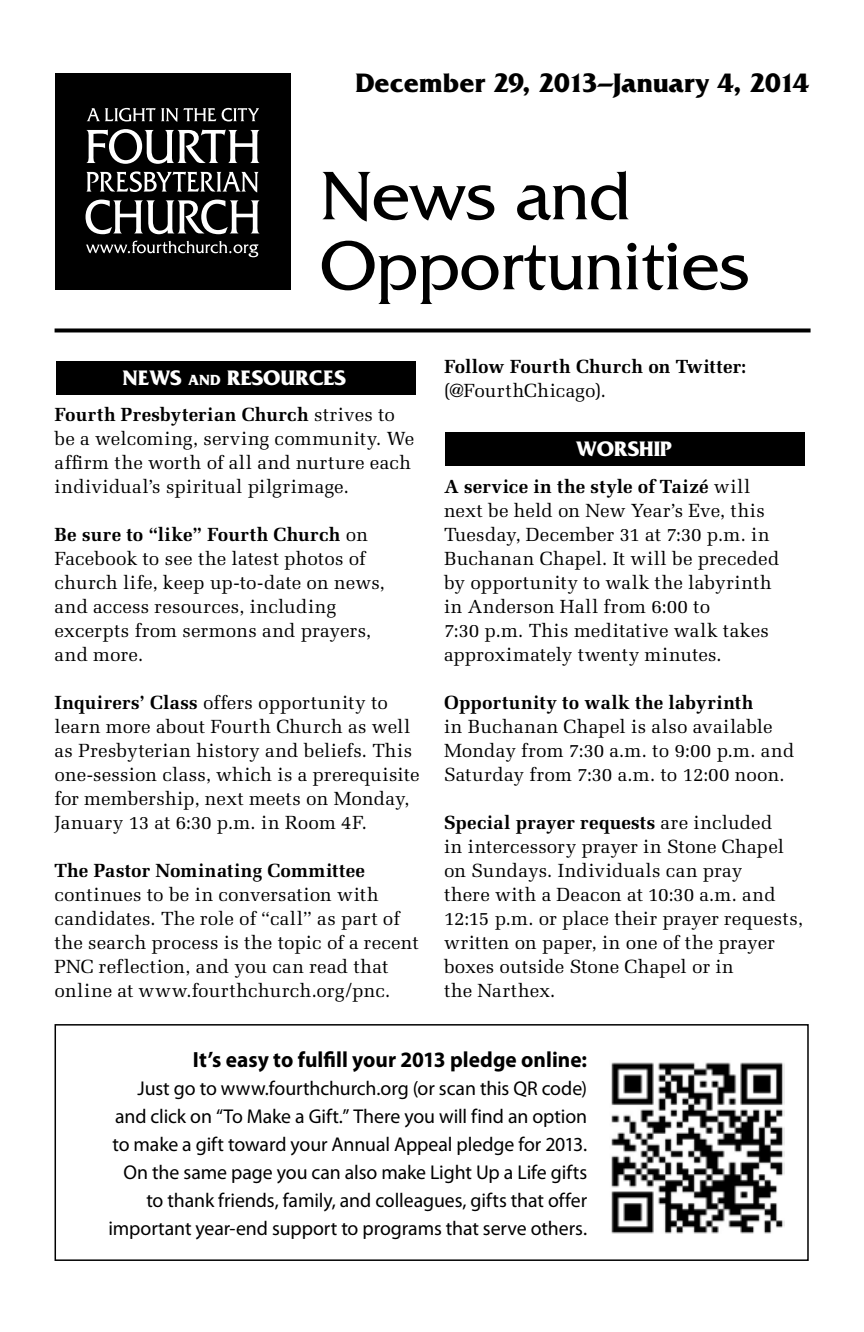
<style>
.page{position:relative;width:864px;height:1332px;background:#fff}
.page>*{position:absolute;margin:0;border:0;box-sizing:border-box;transform-origin:0 0}
.t1{font:72px/70px "Friz Quadrata Std";color:#000}
.t2{font:700 28px "Friz Quadrata Std";color:#000}
.t3{font:700 22px "Myriad Pro";color:#000}
.t4{font:700 22px "Friz Quadrata Std";color:#fff}
.t5{font:20px/28px "Myriad Pro";letter-spacing:-.005em;color:#000;text-align:right}
.t6{font:19px/24px "Melior LT Std";letter-spacing:.01em;color:#000}
.t7{font:700 19px "Melior LT Std";letter-spacing:.01em;color:#000}
.s1{font-size:15.4px}
.s2{font-weight:700}
</style>
<div class="page">
<div style="left:56px;top:73px;width:235px;height:216px;background:#000"></div>
<svg style="left:86px;top:129px;width:173px;height:35px"></svg>
<svg style="left:86px;top:171px;width:173px;height:22px"></svg>
<svg style="left:86px;top:200px;width:173px;height:34px"></svg>
<svg style="left:87px;top:108px;width:129px;height:14px;background:#474747"></svg>
<svg style="left:222px;top:108px;width:37px;height:14px"></svg>
<svg style="left:86px;top:241px;width:173px;height:16px;background:#363636"></svg>
<svg style="left:55px;top:328px;width:756px;height:4px;background:#1e1e1e"></svg>
<div style="left:55px;top:1024px;width:754px;height:237px;border:2px solid #000"></div>
<img style="left:611px;top:1062px;width:174px;height:172px">
<div style="left:56px;top:361px;width:360px;height:34px;background:#000"></div>
<div style="left:445px;top:432px;width:360px;height:34px;background:#000"></div>
<h2 class="t2" style="left:356px;top:68px;width:456px">December 29, 2013–January 4, 2014</h2>
<h1 class="t1" style="left:320px;top:161px;width:431px">News and<br>Opportunities</h1>
<p class="t4" style="left:123px;top:365px;width:225px">NEWS <span class="s1">and</span> RESOURCES</p>
<p class="t6" style="left:55px;top:403px;width:361px"><span class="s2">Fourth Presbyterian Church</span> strives to be a welcoming, serving community. We affirm the worth of all and nurture each individual’s spiritual pilgrimage.</p>
<p class="t6" style="left:55px;top:523px;width:332px"><span class="s2">Be sure to “like” Fourth Church</span> on<br>Facebook to see the latest photos of church life, keep up-to-date on news, and access resources, including excerpts from sermons and prayers, and more.</p>
<p class="t6" style="left:55px;top:691px;width:367px"><span class="s2">Inquirers’ Class</span> offers opportunity to learn more about Fourth Church as well as Presbyterian history and beliefs. This one-session class, which is a prerequisite for membership, next meets on Monday, January 13 at 6:30 p.m. in Room 4F.</p>
<p class="t7" style="left:55px;top:859px;width:312px">The Pastor Nominating Committee</p>
<p class="t6" style="left:55px;top:883px;width:366px">continues to be in conversation with candidates. The role of “call” as part of the search process is the topic of a recent PNC reflection, and you can read that online at www.fourthchurch.org/pnc.</p>
<p class="t7" style="left:444px;top:355px;width:304px">Follow Fourth Church on Twitter:</p>
<p class="t6" style="left:444px;top:379px;width:164px">(@FourthChicago).</p>
<p class="t4" style="left:576px;top:437px;width:97px">WORSHIP</p>
<p class="t6" style="left:444px;top:475px;width:337px"><span class="s2">A service in the style of Taizé</span> will next be held on New Year’s Eve, this Tuesday, December 31 at 7:30 p.m. in Buchanan Chapel. It will be preceded by opportunity to walk the labyrinth in Anderson Hall from 6:00 to<br>7:30 p.m. This meditative walk takes approximately twenty minutes.</p>
<p class="t7" style="left:444px;top:691px;width:311px">Opportunity to walk the labyrinth</p>
<p class="t6" style="left:444px;top:715px;width:352px">in Buchanan Chapel is also available<br>Monday from 7:30 a.m. to 9:00 p.m. and<br>Saturday from 7:30 a.m. to 12:00 noon.</p>
<p class="t6" style="left:444px;top:811px;width:361px"><span class="s2">Special prayer requests</span> are included<br>in intercessory prayer in Stone Chapel on Sundays. Individuals can pray<br>there with a Deacon at 10:30 a.m. and 12:15 p.m. or place their prayer requests, written on paper, in one of the prayer boxes outside Stone Chapel or in<br>the Narthex.</p>
<p class="t3" style="left:193px;top:1045px;width:396px">It’s easy to fulfill your 2013 pledge online:</p>
<p class="t5" style="left:108px;top:1074px;width:480px">Just go to www.fourthchurch.org (or scan this QR code) and click on “To Make a Gift.” There you will find an option to make a gift toward your Annual Appeal pledge for 2013.<br>On the same page you can also make Light Up a Life gifts to thank friends, family, and colleagues, gifts that offer important year-end support to programs that serve others.</p>
</div>
